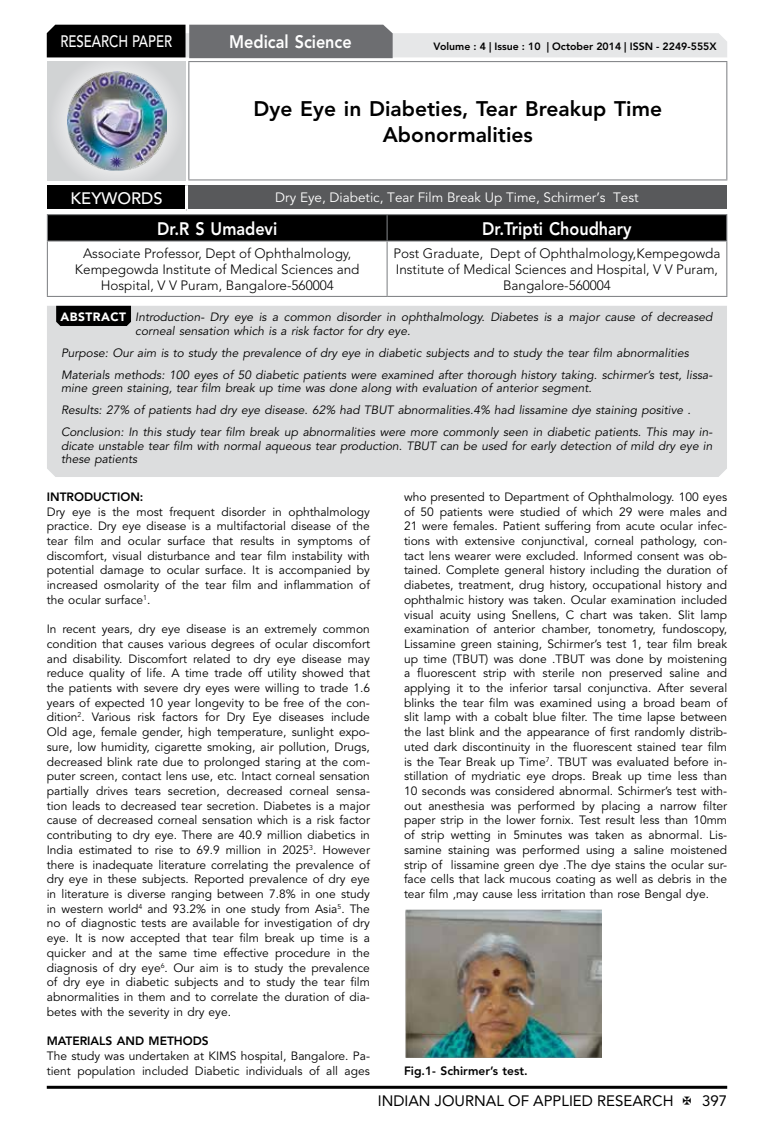
<style>
.page{position:relative;width:774px;height:1136px;background:#fff}
.page>*{position:absolute;margin:0;border:0;box-sizing:border-box;transform-origin:0 0}
.t1{font:800 21px/26.2px "Avenir LT Std";color:#000;text-align:center}
.t2{font:800 18px "Avenir LT Std";color:#fff;scale:.9 1}
.t3{font:500 16.5px "Avenir LT Std";color:#fff;scale:.8 1}
.t4{font:500 16.5px "Avenir LT Std";color:#fff}
.t5{font:15px "Avenir LT Std";color:#000}
.t6{font:300 13.5px/16.2px "Avenir LT Std";color:#000;text-align:center}
.t7{font:13.5px "Avenir LT Std";color:#fff}
.t8{font:12px/14.7px "Avenir LT Std";color:#000;text-align:justify}
.t9{font:italic 12px/22px "Avenir LT Std";color:#000}
.t10{font:800 12px "Avenir LT Std";color:#000}
.t11{font:800 10.5px "Avenir LT Std";color:#000}
.s1{font-weight:900;font-style:normal;color:#fff}
</style>
<div class="page">
<hr style="left:47px;top:1085px;width:680px;height:3px;background:#000">
<div style="left:48px;top:62px;width:137px;height:118px;background:linear-gradient(to right,#d9dadb,#d9dadb)"></div>
<img style="left:68px;top:71px;width:99px;height:100px">
<svg style="left:47px;top:25px;width:680px;height:33px;background:#979899"></svg>
<hr style="left:188px;top:61px;width:539px;height:1px;background:#808285">
<hr style="left:188px;top:62px;width:1px;height:117px;background:#808285">
<hr style="left:726px;top:62px;width:1px;height:117px;background:#808285">
<hr style="left:188px;top:179px;width:539px;height:1px;background:#808285">
<hr style="left:47px;top:214px;width:340px;height:1px;background:#808285">
<hr style="left:387px;top:214px;width:340px;height:1px;background:#808285">
<div style="left:47px;top:215px;width:680px;height:25px;background:#000"></div>
<hr style="left:47px;top:240px;width:340px;height:1px;background:#808285">
<hr style="left:47px;top:241px;width:1px;height:55px;background:#808285">
<hr style="left:387px;top:240px;width:340px;height:1px;background:#808285">
<hr style="left:387px;top:241px;width:1px;height:55px;background:#808285">
<hr style="left:726px;top:241px;width:1px;height:55px;background:#808285">
<hr style="left:47px;top:296px;width:340px;height:1px;background:#808285">
<hr style="left:387px;top:296px;width:340px;height:1px;background:#808285">
<div style="left:47px;top:185px;width:139px;height:25px;background:#000"></div>
<div style="left:186px;top:185px;width:541px;height:25px;background:#58595b"></div>
<hr style="left:185px;top:185px;width:3px;height:24px;background:#fff">
<hr style="left:47px;top:209px;width:139px;height:3px;background:#fff">
<hr style="left:186px;top:209px;width:541px;height:3px;background:#fff">
<div style="left:47px;top:306px;width:680px;height:171px;background:#dcddde"></div>
<svg style="left:56px;top:306px;width:75px;height:20px"></svg>
<img style="left:405px;top:909px;width:196px;height:148px">
<h3 class="t3" style="left:60px;top:32px;width:139px">RESEARCH PAPER</h3>
<h2 class="t2" style="left:229px;top:31px;width:138px">Medical Science</h2>
<p class="t11" style="left:434px;top:41px;width:284px">Volume : 4 | Issue : 10 | October 2014 | ISSN - 2249-555X</p>
<h1 class="t1" style="left:254px;top:95px;width:410px">Dye Eye in Diabeties, Tear Breakup Time<br>Abonormalities</h1>
<h3 class="t4" style="left:71px;top:189px;width:94px">KEYWORDS</h3>
<p class="t7" style="left:275px;top:189px;width:365px">Dry Eye, Diabetic, Tear Film Break Up Time, Schirmer’s Test</p>
<h2 class="t2" style="left:157px;top:218px;width:135px">Dr.R S Umadevi</h2>
<h2 class="t2" style="left:482px;top:218px;width:168px">Dr.Tripti Choudhary</h2>
<p class="t6" style="left:75px;top:245px;width:286px">Associate Professor, Dept of Ophthalmology,<br>Kempegowda Institute of Medical Sciences and<br>Hospital, V V Puram, Bangalore-560004</p>
<p class="t6" style="left:393px;top:245px;width:328px">Post Graduate, Dept of Ophthalmology,Kempegowda<br>Institute of Medical Sciences and Hospital, V V Puram,<br>Bangalore-560004</p>
<p class="t9" style="left:135px;top:311px;width:579px;line-height:13.5px;text-indent:-75px"><span class="s1">ABSTRACT</span> Introduction- Dry eye is a common disorder in ophthalmology. Diabetes is a major cause of decreased corneal sensation which is a risk factor for dry eye.</p>
<p class="t9" style="left:61px;top:342px;width:653px">Purpose: Our aim is to study the prevalence of dry eye in diabetic subjects and to study the tear film abnormalities<br>Materials methods: 100 eyes of 50 diabetic patients were examined after thorough history taking. schirmer’s test, lissa-</p>
<p class="t9" style="left:61px;top:377px;width:653px">mine green staining, tear film break up time was done along with evaluation of anterior segment.<br>Results: 27% of patients had dry eye disease. 62% had TBUT abnormalities.4% had lissamine dye staining positive .<br>Conclusion: In this study tear film break up abnormalities were more commonly seen in diabetic patients. This may in-</p>
<p class="t9" style="left:61px;top:439px;width:653px;line-height:13.5px">dicate unstable tear film with normal aqueous tear production. TBUT can be used for early detection of mild dry eye in these patients</p>
<p class="t10" style="left:47px;top:489px;width:98px">INTRODUCTION:</p>
<p class="t8" style="left:47px;top:504px;width:325px">Dry eye is the most frequent disorder in ophthalmology practice. Dry eye disease is a multifactorial disease of the tear film and ocular surface that results in symptoms of discomfort, visual disturbance and tear film instability with potential damage to ocular surface. It is accompanied by increased osmolarity of the tear film and inflammation of the ocular surface<sup>1</sup>.</p>
<p class="t8" style="left:47px;top:622px;width:325px">In recent years, dry eye disease is an extremely common condition that causes various degrees of ocular discomfort and disability. Discomfort related to dry eye disease may reduce quality of life. A time trade off utility showed that the patients with severe dry eyes were willing to trade 1.6 years of expected 10 year longevity to be free of the con&shy;dition<sup>2</sup>. Various risk factors for Dry Eye diseases include Old age, female gender, high temperature, sunlight expo&shy;sure, low humidity, cigarette smoking, air pollution, Drugs, decreased blink rate due to prolonged staring at the com&shy;puter screen, contact lens use, etc. Intact corneal sensation partially drives tears secretion, decreased corneal sensa&shy;tion leads to decreased tear secretion. Diabetes is a major cause of decreased corneal sensation which is a risk factor contributing to dry eye. There are 40.9 million diabetics in India estimated to rise to 69.9 million in 2025<sup>3</sup>. However there is inadequate literature correlating the prevalence of dry eye in these subjects. Reported prevalence of dry eye in literature is diverse ranging between 7.8% in one study in western world<sup>4</sup> and 93.2% in one study from Asia<sup>5</sup>. The no of diagnostic tests are available for investigation of dry eye. It is now accepted that tear film break up time is a quicker and at the same time effective procedure in the diagnosis of dry eye<sup>6</sup>. Our aim is to study the prevalence of dry eye in diabetic subjects and to study the tear film abnormalities in them and to correlate the duration of dia&shy;betes with the severity in dry eye.</p>
<p class="t10" style="left:47px;top:1033px;width:163px">MATERIALS AND METHODS</p>
<p class="t8" style="left:47px;top:1048px;width:325px">The study was undertaken at KIMS hospital, Bangalore. Pa&shy;tient population included Diabetic individuals of all ages</p>
<p class="t8" style="left:404px;top:489px;width:325px">who presented to Department of Ophthalmology. 100 eyes of 50 patients were studied of which 29 were males and 21 were females. Patient suffering from acute ocular infec&shy;tions with extensive conjunctival, corneal pathology, con&shy;tact lens wearer were excluded. Informed consent was ob&shy;tained. Complete general history including the duration of diabetes, treatment, drug history, occupational history and ophthalmic history was taken. Ocular examination included visual acuity using Snellens, C chart was taken. Slit lamp examination of anterior chamber, tonometry, fundoscopy, Lissamine green staining, Schirmer’s test 1, tear film break up time (TBUT) was done .TBUT was done by moistening a fluorescent strip with sterile non preserved saline and applying it to the inferior tarsal conjunctiva. After several blinks the tear film was examined using a broad beam of slit lamp with a cobalt blue filter. The time lapse between the last blink and the appearance of first randomly distrib&shy;uted dark discontinuity in the fluorescent stained tear film is the Tear Break up Time<sup>7</sup>. TBUT was evaluated before in&shy;stillation of mydriatic eye drops. Break up time less than 10 seconds was considered abnormal. Schirmer’s test with&shy;out anesthesia was performed by placing a narrow filter paper strip in the lower fornix. Test result less than 10mm of strip wetting in 5minutes was taken as abnormal. Lis&shy;samine staining was performed using a saline moistened strip of lissamine green dye .The dye stains the ocular sur&shy;face cells that lack mucous coating as well as debris in the tear film ,may cause less irritation than rose Bengal dye.</p>
<p class="t10" style="left:404px;top:1063px;width:125px">Fig.1- Schirmer’s test.</p>
<p class="t5" style="left:378px;top:1091px;width:297px">INDIAN JOURNAL OF APPLIED RESEARCH</p>
<p class="t5" style="left:702px;top:1091px;width:27px">397</p>
</div>
